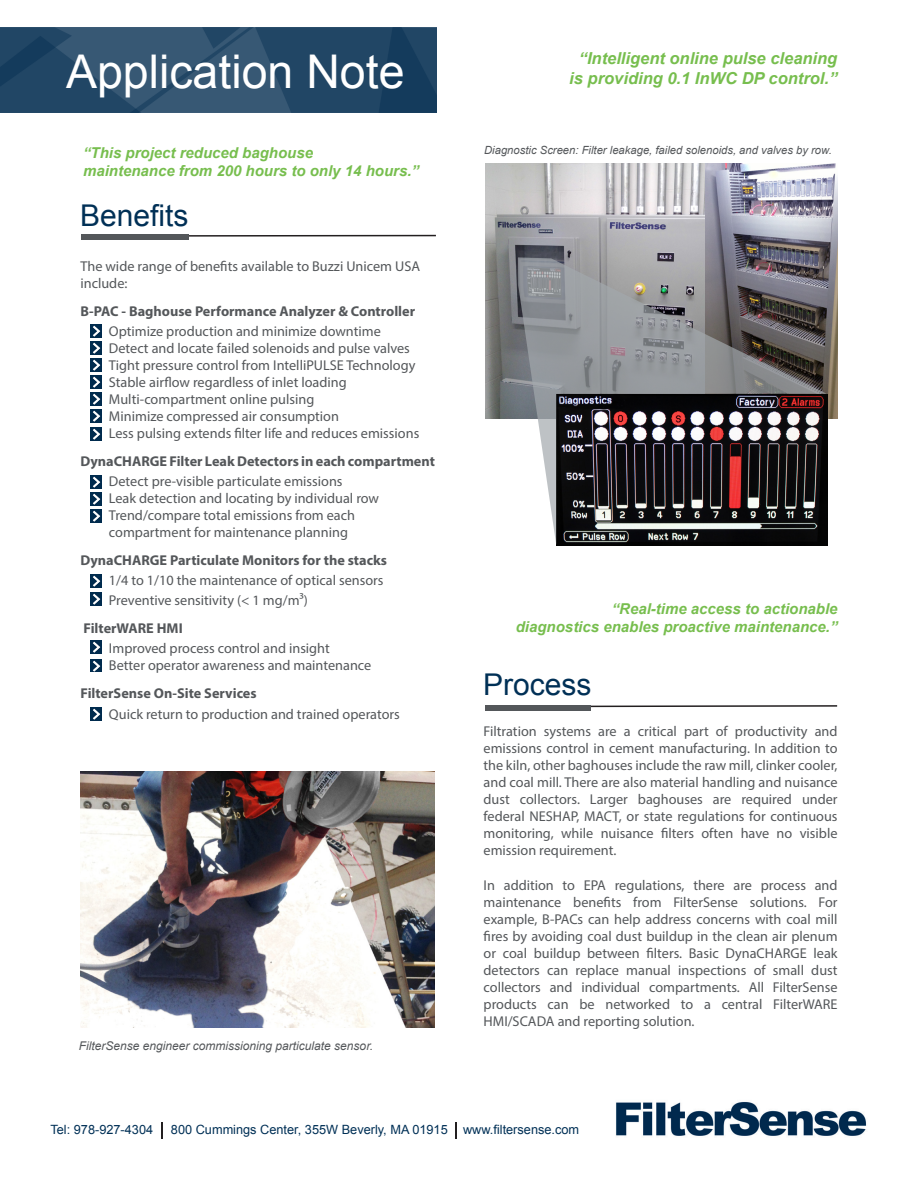
<style>
.page{position:relative;width:918px;height:1188px;background:#fff}
.page>*{position:absolute;margin:0;border:0;box-sizing:border-box;transform-origin:0 0}
.t1{font:46.5px "Arial";color:#fff}
.t2{font:30px "Arial";color:#003056}
.t3{font:italic 700 16.5px "Arial";color:#77be4e}
.t4{font:italic 700 15px "Arial";color:#77be4e}
.t5{font:14.25px/17.1px "Myriad Pro";color:#54575a}
.t6{font:700 14.25px "Myriad Pro";color:#54575a}
.t7{font:12.75px "Arial";color:#003056}
.t8{font:italic 12px "Arial";color:#54575a}
.t9{font:italic 11.25px "Arial";color:#54575a}
</style>
<div class="page">
<svg style="left:590px;top:705px;width:248px;height:3px"></svg>
<div style="left:485px;top:705px;width:105px;height:5px;background:#54575a"></div>
<hr style="left:86px;top:235px;width:350px;height:2px;background:#231f20">
<div style="left:82px;top:235px;width:107px;height:5px;background:#54575a"></div>
<img style="left:616px;top:1102px;width:251px;height:34px">
<img style="left:0;top:27px;width:437px;height:85px">
<img style="left:485px;top:163px;width:221px;height:256px">
<img style="left:706px;top:163px;width:132px;height:256px">
<img style="left:80px;top:771px;width:355px;height:257px">
<img style="left:518px;top:257px;width:309px;height:288px">
<svg style="left:90px;top:325px;width:12px;height:116px"></svg>
<svg style="left:90px;top:475px;width:12px;height:47px"></svg>
<svg style="left:90px;top:574px;width:12px;height:13px"></svg>
<svg style="left:90px;top:593px;width:12px;height:12px"></svg>
<svg style="left:90px;top:641px;width:12px;height:31px"></svg>
<svg style="left:90px;top:708px;width:12px;height:13px"></svg>
<svg style="left:161px;top:1122px;width:1px;height:16px"></svg>
<svg style="left:455px;top:1122px;width:1px;height:16px"></svg>
<p class="t1" style="left:66px;top:39px;width:340px">Application Note</p>
<p class="t4" style="left:83px;top:142px;width:232px">“This project reduced baghouse</p>
<p class="t4" style="left:83px;top:160px;width:337px">maintenance from 200 hours to only 14 hours.”</p>
<p class="t2" style="left:80px;top:195px;width:110px">Benefits</p>
<p class="t5" style="left:80px;top:258px;width:341px">The wide range of benefits available to Buzzi Unicem USA include:</p>
<p class="t6" style="left:80px;top:302px;width:336px">B-PAC - Baghouse Performance Analyzer &amp; Controller</p>
<p class="t5" style="left:109px;top:322px;width:273px">Optimize production and minimize downtime</p>
<p class="t5" style="left:109px;top:339px;width:302px">Detect and locate failed solenoids and pulse valves</p>
<p class="t5" style="left:109px;top:357px;width:308px">Tight pressure control from IntelliPULSE Technology</p>
<p class="t5" style="left:109px;top:374px;width:239px">Stable airflow regardless of inlet loading</p>
<p class="t5" style="left:109px;top:391px;width:207px">Multi-compartment online pulsing</p>
<p class="t5" style="left:109px;top:408px;width:232px">Minimize compressed air consumption</p>
<p class="t5" style="left:109px;top:425px;width:312px">Less pulsing extends filter life and reduces emissions</p>
<p class="t6" style="left:80px;top:452px;width:356px">DynaCHARGE Filter Leak Detectors in each compartment</p>
<p class="t5" style="left:109px;top:473px;width:235px">Detect pre-visible particulate emissions</p>
<p class="t5" style="left:109px;top:490px;width:272px">Leak detection and locating by individual row</p>
<p class="t5" style="left:109px;top:507px;width:248px">Trend/compare total emissions from each</p>
<p class="t5" style="left:109px;top:524px;width:241px">compartment for maintenance planning</p>
<p class="t6" style="left:80px;top:551px;width:308px">DynaCHARGE Particulate Monitors for the stacks</p>
<p class="t5" style="left:109px;top:572px;width:276px">1/4 to 1/10 the maintenance of optical sensors</p>
<p class="t5" style="left:109px;top:592px;width:201px">Preventive sensitivity (&lt; 1 mg/m³)</p>
<p class="t6" style="left:83px;top:619px;width:101px">FilterWARE HMI</p>
<p class="t5" style="left:109px;top:639px;width:222px">Improved process control and insight</p>
<p class="t5" style="left:109px;top:657px;width:264px">Better operator awareness and maintenance</p>
<p class="t6" style="left:80px;top:684px;width:178px">FilterSense On-Site Services</p>
<p class="t5" style="left:109px;top:705px;width:292px">Quick return to production and trained operators</p>
<p class="t8" style="left:79px;top:1038px;width:296px">FilterSense engineer commissioning particulate sensor.</p>
<p class="t3" style="left:579px;top:47px;width:260px">“Intelligent online pulse cleaning</p>
<p class="t3" style="left:569px;top:67px;width:269px">is providing 0.1 InWC DP control.”</p>
<p class="t9" style="left:484px;top:143px;width:349px">Diagnostic Screen: Filter leakage, failed solenoids, and valves by row.</p>
<p class="t4" style="left:612px;top:598px;width:227px">“Real-time access to actionable</p>
<p class="t4" style="left:516px;top:616px;width:323px">diagnostics enables proactive maintenance.”</p>
<p class="t2" style="left:483px;top:664px;width:110px">Process</p>
<p class="t5" style="left:484px;top:722px;width:355px">Filtration systems are a critical part of productivity and</p>
<p class="t5" style="left:484px;top:739px;width:355px">emissions control in cement manufacturing. In addition to</p>
<p class="t5" style="left:484px;top:756px;width:355px">the kiln, other baghouses include the raw mill, clinker cooler,</p>
<p class="t5" style="left:484px;top:773px;width:355px">and coal mill. There are also material handling and nuisance</p>
<p class="t5" style="left:484px;top:791px;width:355px">dust collectors. Larger baghouses are required under</p>
<p class="t5" style="left:484px;top:808px;width:356px">federal NESHAP, MACT, or state regulations for continuous</p>
<p class="t5" style="left:484px;top:825px;width:355px">monitoring, while nuisance filters often have no visible</p>
<p class="t5" style="left:484px;top:842px;width:134px">emission requirement.</p>
<p class="t5" style="left:484px;top:876px;width:355px">In addition to EPA regulations, there are process and</p>
<p class="t5" style="left:484px;top:893px;width:355px">maintenance benefits from FilterSense solutions. For</p>
<p class="t5" style="left:484px;top:910px;width:355px">example, B-PACs can help address concerns with coal mill</p>
<p class="t5" style="left:484px;top:927px;width:355px">fires by avoiding coal dust buildup in the clean air plenum</p>
<p class="t5" style="left:484px;top:944px;width:355px">or coal buildup between filters. Basic DynaCHARGE leak</p>
<p class="t5" style="left:484px;top:962px;width:355px">detectors can replace manual inspections of small dust</p>
<p class="t5" style="left:484px;top:979px;width:355px">collectors and individual compartments. All FilterSense</p>
<p class="t5" style="left:484px;top:996px;width:356px">products can be networked to a central FilterWARE</p>
<p class="t5" style="left:484px;top:1013px;width:212px">HMI/SCADA and reporting solution.</p>
<p class="t7" style="left:50px;top:1120px;width:104px">Tel: 978-927-4304</p>
<p class="t7" style="left:171px;top:1120px;width:410px">800 Cummings Center, 355W Beverly, MA 01915 www.filtersense.com</p>
</div>
